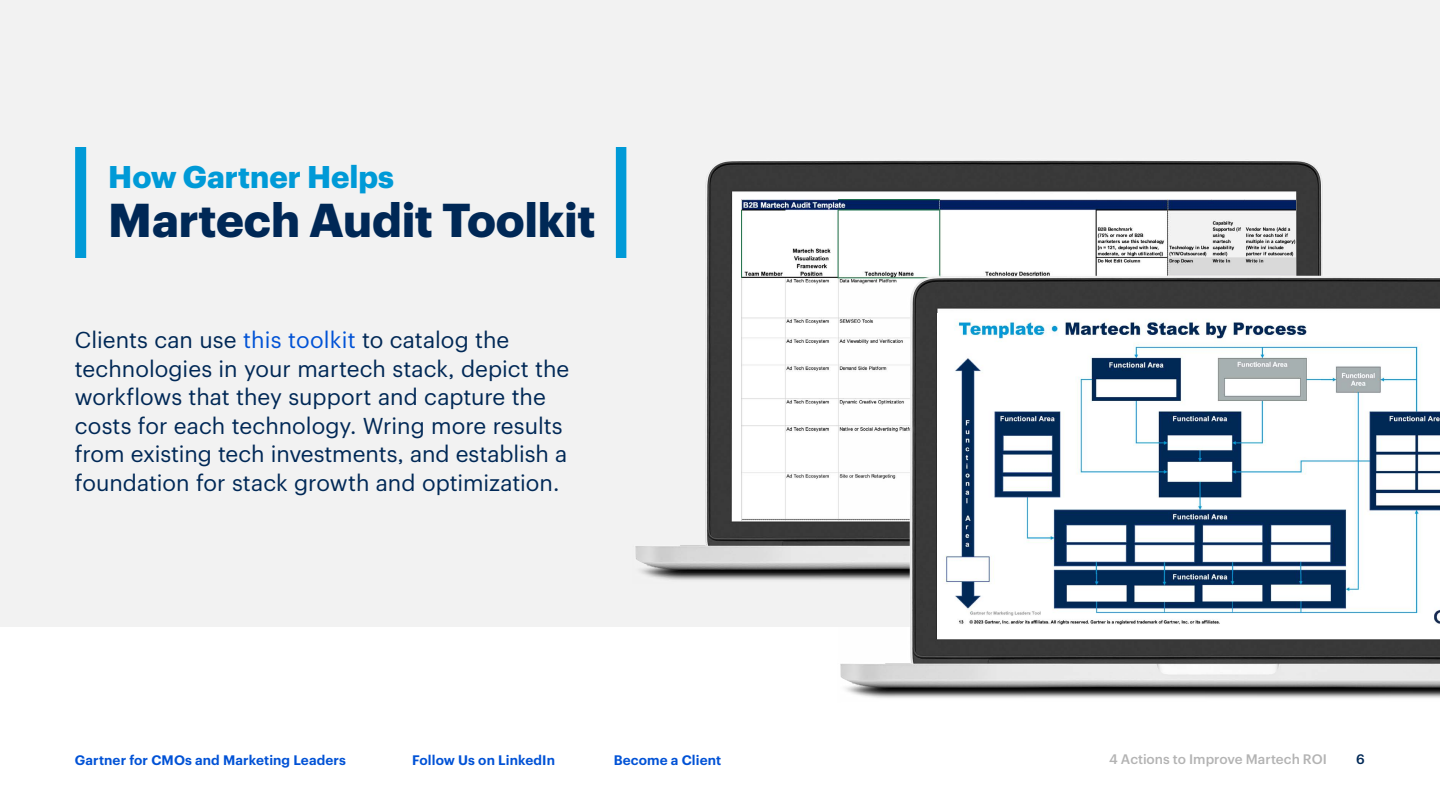
<style>
.page{position:relative;width:1440px;height:810px;background:#fff}
.page>*{position:absolute;margin:0;border:0;box-sizing:border-box;transform-origin:0 0}
.t1{font:700 46.5px "Graphik";letter-spacing:-.005em;color:#002856}
.t2{font:700 30.75px "Graphik";color:#009ad7}
.t3{font:22.5px/28.5px "Graphik";color:#002856}
.t4{font:600 13.5px "Graphik";letter-spacing:.01em;color:#0052d6}
.t5{font:500 13.5px "Graphik";color:#b3b3b3}
.t6{font:500 13.5px "Graphik";color:#002856}
.s1{color:#0052d6}
</style>
<div class="page">
<div style="left:0;top:0;width:1440px;height:627px;background:#f2f2f2"></div>
<div style="left:75px;top:147px;width:11px;height:111px;background:#24a7da"></div>
<img style="left:635px;top:160px;width:688px;height:420px">
<img style="left:741px;top:200px;width:554px;height:320px">
<img style="left:836px;top:259px;width:604px;height:439px">
<img style="left:938px;top:314px;width:502px;height:325px">
<div style="left:76px;top:147px;width:10px;height:111px;background:#009ad7"></div>
<div style="left:616px;top:147px;width:10px;height:111px;background:#009ad7"></div>
<h2 class="t2" style="left:108px;top:154px;width:287px">How Gartner Helps</h2>
<h1 class="t1" style="left:108px;top:184px;width:489px">Martech Audit Toolkit</h1>
<p class="t3" style="left:75px;top:324px;width:496px">Clients can use <span class="s1">this toolkit</span> to catalog the technologies in your martech stack, depict the workflows that they support and capture the costs for each technology. Wring more results from existing tech investments, and establish a foundation for stack growth and optimization.</p>
<p class="t4" style="left:75px;top:750px;width:272px">Gartner for CMOs and Marketing Leaders</p>
<p class="t4" style="left:412px;top:750px;width:144px">Follow Us on LinkedIn</p>
<p class="t4" style="left:614px;top:750px;width:109px">Become a Client</p>
<p class="t5" style="left:1109px;top:749px;width:219px">4 Actions to Improve Martech ROI</p>
<p class="t6" style="left:1356px;top:749px;width:10px">6</p>
</div>
